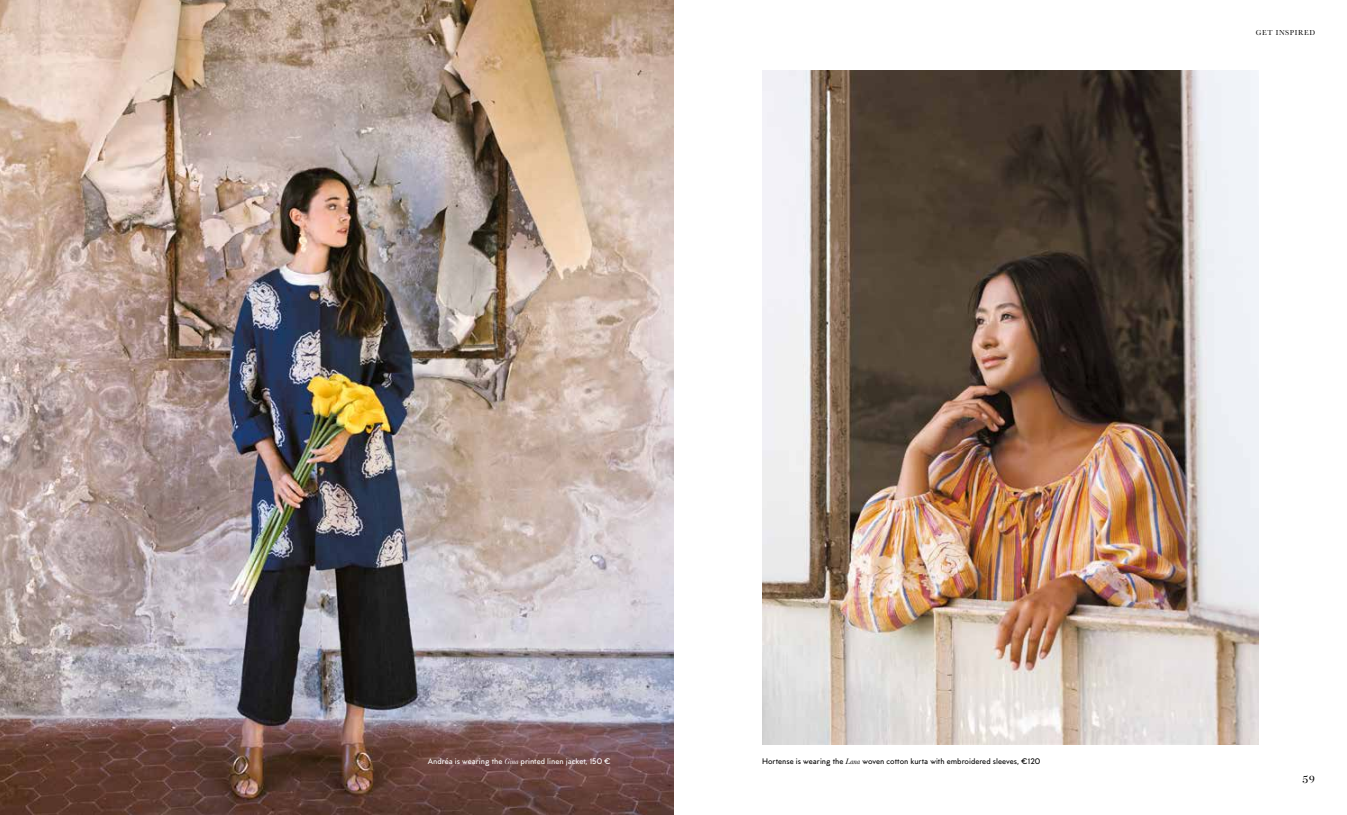
<style>
.page{position:relative;width:1347px;height:815px;background:#fff}
.page>*{position:absolute;margin:0;border:0;box-sizing:border-box;transform-origin:0 0}
.t1{font:11.25px "Narziss Text";color:#000}
.t2{font:500 8.12px "MTT Milano";color:#000}
.t3{font:500 8.12px "MTT Milano";color:#fff}
.t4{font:7.5px "Baskerville";letter-spacing:.08em;color:#000}
.s1{font-family:"Baskerville";font-weight:400;font-style:italic}
</style>
<div class="page">
<img style="left:762px;top:71px;width:496px;height:673px">
<img style="left:0;top:0;width:673px;height:815px">
<p class="t4" style="left:1255px;top:28px;width:61px">GET INSPIRED</p>
<p class="t3" style="left:428px;top:756px;width:184px">Andréa is wearing the <span class="s1">Gina</span> printed linen jacket, 150 €</p>
<p class="t2" style="left:762px;top:756px;width:280px">Hortense is wearing the <span class="s1">Lana</span> woven cotton kurta with embroidered sleeves, €120</p>
<h1 class="t1" style="left:1302px;top:771px;width:14px">59</h1>
</div>
